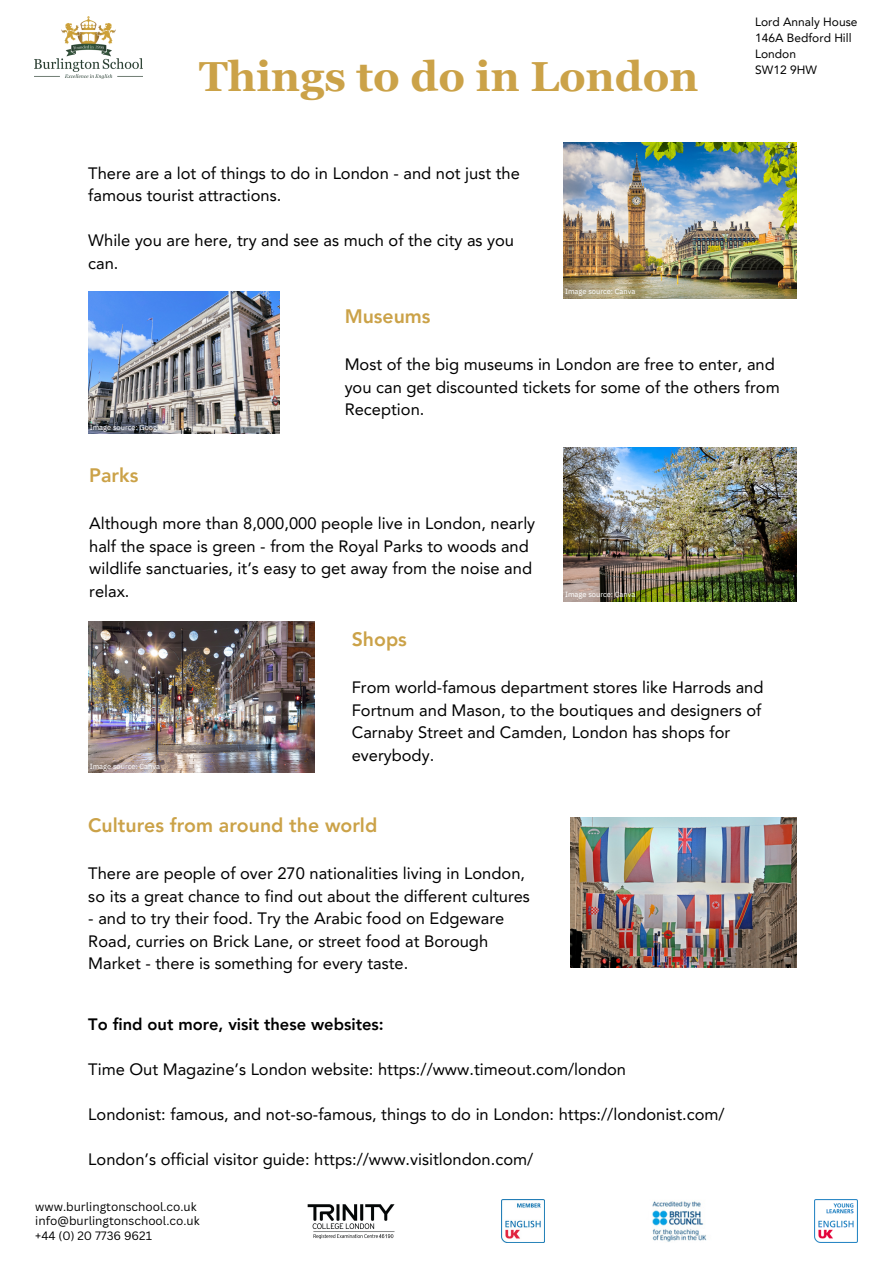
<style>
.page{position:relative;width:893px;height:1264px;background:#fff}
.page>*{position:absolute;margin:0;border:0;box-sizing:border-box;transform-origin:0 0}
.t1{font:700 42px "Georgia Pro";color:#cba248}
.t2{font:800 19.5px "Avenir LT Pro";color:#cba248}
.t3{font:16.5px/22.5px "Avenir LT Pro";color:#000}
.t4{font:800 16.5px "Avenir LT Pro";color:#000}
.t5{font:12px "Avenir LT Pro";color:#000}
.t6{font:11.85px "Canva Sans";color:#000}
.t7{font:7.5px "IBM Plex Sans";letter-spacing:-.005em;color:#fff}
</style>
<div class="page">
<img style="left:34px;top:16px;width:108px;height:62px">
<img style="left:501px;top:1199px;width:43px;height:43px">
<img style="left:814px;top:1199px;width:43px;height:43px">
<img style="left:652px;top:1201px;width:55px;height:41px">
<img style="left:307px;top:1204px;width:88px;height:35px">
<img style="left:88px;top:291px;width:191px;height:143px">
<img style="left:563px;top:447px;width:233px;height:154px">
<img style="left:88px;top:621px;width:226px;height:151px">
<img style="left:570px;top:817px;width:226px;height:150px">
<img style="left:563px;top:143px;width:233px;height:155px">
<p class="t1" style="left:199px;top:53px;width:500px">Things to do in London</p>
<p class="t3" style="left:88px;top:163px;width:433px">There are a lot of things to do in London - and not just the famous tourist attractions.</p>
<p class="t3" style="left:88px;top:231px;width:427px">While you are here, try and see as much of the city as you can.</p>
<p class="t7" style="left:565px;top:286px;width:72px">Image source: Canva</p>
<p class="t5" style="left:755px;top:17px;width:104px">Lord Annaly House</p>
<p class="t5" style="left:755px;top:33px;width:98px">146A Bedford Hill</p>
<p class="t5" style="left:755px;top:49px;width:42px">London</p>
<p class="t5" style="left:755px;top:65px;width:63px">SW12 9HW</p>
<p class="t7" style="left:90px;top:422px;width:75px">Image source: Google</p>
<p class="t2" style="left:344px;top:308px;width:87px">Museums</p>
<p class="t3" style="left:344px;top:355px;width:436px">Most of the big museums in London are free to enter, and you can get discounted tickets for some of the others from<br>Reception.</p>
<p class="t2" style="left:89px;top:467px;width:51px">Parks</p>
<p class="t3" style="left:89px;top:513px;width:447px">Although more than 8,000,000 people live in London, nearly half the space is green - from the Royal Parks to woods and wildlife sanctuaries, it’s easy to get away from the noise and relax.</p>
<p class="t2" style="left:352px;top:631px;width:57px">Shops</p>
<p class="t3" style="left:352px;top:678px;width:413px">From world-famous department stores like Harrods and Fortnum and Mason, to the boutiques and designers of Carnaby Street and Camden, London has shops for everybody.</p>
<p class="t7" style="left:565px;top:589px;width:72px">Image source: Canva</p>
<p class="t7" style="left:90px;top:761px;width:72px">Image source: Canva</p>
<p class="t2" style="left:88px;top:817px;width:290px">Cultures from around the world</p>
<p class="t3" style="left:88px;top:863px;width:443px">There are people of over 270 nationalities living in London, so its a great chance to find out about the different cultures</p>
<p class="t3" style="left:88px;top:908px;width:417px">- and to try their food. Try the Arabic food on Edgeware<br>Road, curries on Brick Lane, or street food at Borough<br>Market - there is something for every taste.</p>
<p class="t4" style="left:88px;top:1017px;width:297px">To find out more, visit these websites:</p>
<p class="t3" style="left:88px;top:1059px;width:539px">Time Out Magazine’s London website: https://www.timeout.com/london</p>
<p class="t3" style="left:88px;top:1104px;width:637px">Londonist: famous, and not-so-famous, things to do in London: https://londonist.com/</p>
<p class="t3" style="left:88px;top:1149px;width:446px">London’s official visitor guide: https://www.visitlondon.com/</p>
<p class="t6" style="left:35px;top:1197px;width:163px">www.burlingtonschool.co.uk</p>
<p class="t6" style="left:35px;top:1212px;width:166px">info@burlingtonschool.co.uk</p>
<p class="t6" style="left:35px;top:1226px;width:118px">+44 (0) 20 7736 9621</p>
</div>
